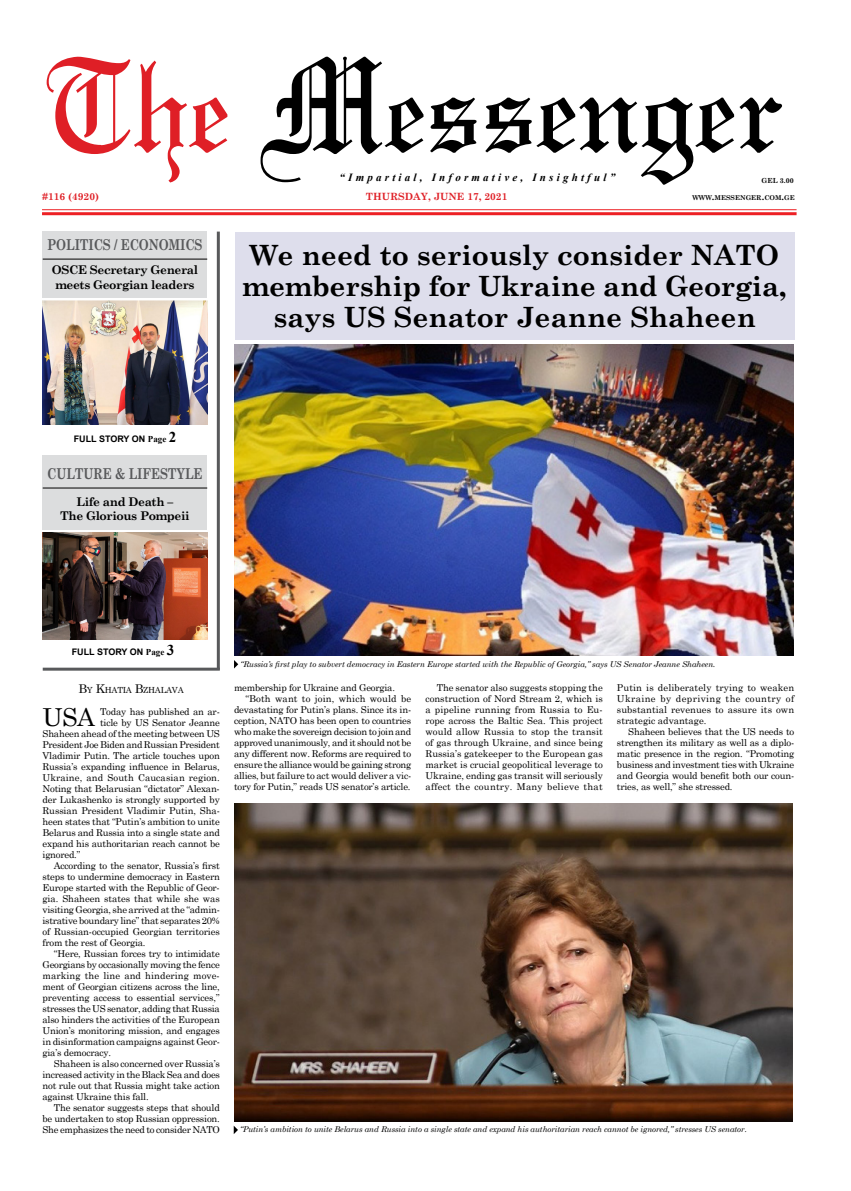
<style>
.page{position:relative;width:851px;height:1191px;background:#fff}
.page>*{position:absolute;margin:0;border:0;box-sizing:border-box;transform-origin:0 0}
.t1{font:700 28px/31px "Century Schoolbook";color:#000;text-align:center}
.t2{font:24.7px "Century Schoolbook";color:#000}
.t3{font:700 15px "Century Schoolbook";letter-spacing:-.01em;color:#58595b;scale:.8 1}
.t4{font:700 12px/14.4px "Century Schoolbook";letter-spacing:-.03em;color:#000}
.t5{font:italic 700 11px "Times New Roman";letter-spacing:.29em;color:#000}
.t6{font:700 10px "Century Schoolbook";color:#df1f26}
.t7{font:9.5px/11px "Century Schoolbook";letter-spacing:-.02em;color:#000;text-align:justify}
.t8{font:9.5px "Century Schoolbook";letter-spacing:.01em;color:#000}
.t9{font:9.5px "Century Schoolbook";letter-spacing:.015em;color:#000}
.t10{font:700 9px "Arial";color:#000}
.t11{font:8.4px "Century Schoolbook";letter-spacing:-.03em;color:#000}
.t12{font:italic 8px "Century Schoolbook";letter-spacing:-.01em;color:#000}
.t13{font:700 7px "Century Schoolbook";color:#000}
.t14{font:700 6.7px "Century Schoolbook";color:#000}
.s1{font-size:9.5px}
.s2{font-family:"Times New Roman"}
.s3{font-family:"Times New Roman";font-size:15px}
.s4{font-size:12px}
</style>
<div class="page">
<svg style="left:260px;top:57px;width:522px;height:128px"></svg>
<svg style="left:47px;top:57px;width:180px;height:125px"></svg>
<hr style="left:42px;top:209px;width:754px;height:1px;background:#ed2024">
<hr style="left:42px;top:212px;width:754px;height:3px;background:#ed2024">
<div style="left:43px;top:232px;width:164px;height:66px;background:#dcddde"></div>
<div style="left:43px;top:455px;width:164px;height:75px;background:#dcddde"></div>
<hr style="left:43px;top:259px;width:164px;height:1px;background:#000">
<hr style="left:43px;top:487px;width:164px;height:1px;background:#000">
<hr style="left:43px;top:667px;width:177px;height:3px;background:#58595b">
<hr style="left:217px;top:232px;width:3px;height:437px;background:#58595b">
<div style="left:235px;top:232px;width:559px;height:107px;background:#dedeec"></div>
<img style="left:43px;top:533px;width:164px;height:106px">
<img style="left:43px;top:300px;width:164px;height:124px">
<svg style="left:234px;top:660px;width:4px;height:8px"></svg>
<svg style="left:234px;top:1126px;width:4px;height:8px"></svg>
<img style="left:234px;top:344px;width:559px;height:312px">
<img style="left:234px;top:804px;width:558px;height:317px">
<p class="t5" style="left:339px;top:169px;width:277px">“Impartial, Informative, Insightful”</p>
<p class="t13" style="left:761px;top:175px;width:34px">GEL 3.00</p>
<p class="t6" style="left:42px;top:189px;width:58px">#116 (4920)</p>
<p class="t6" style="left:366px;top:189px;width:143px">THURSDAY, JUNE 17, 2021</p>
<h3 class="t3" style="left:47px;top:233px;width:196px">POLITICS / ECONOMICS</h3>
<p class="t14" style="left:692px;top:192px;width:104px">WWW<span class="s1">.</span>MESSENGER<span class="s1">.</span>COM<span class="s1">.</span>GE</p>
<h1 class="t1" style="left:242px;top:238px;width:545px">We need to seriously consider NATO membership for Ukraine and Georgia, says US Senator Jeanne Shaheen</h1>
<p class="t4" style="left:52px;top:262px;width:148px">OSCE Secretary General meets Georgian leaders</p>
<p class="t10" style="left:74px;top:433px;width:104px">FULL STORY ON <span class="s2">Page</span> <span class="s3">2</span></p>
<h3 class="t3" style="left:47px;top:461px;width:196px">CULTURE &amp; LIFESTYLE</h3>
<p class="t4" style="left:60px;top:494px;width:131px;text-align:center">Life and Death –<br>The Glorious Pompeii</p>
<p class="t10" style="left:72px;top:646px;width:104px">FULL STORY ON <span class="s2">Page</span> <span class="s3">3</span></p>
<p class="t11" style="left:78px;top:682px;width:107px"><span class="s4">B</span>Y <span class="s4">K</span>HATIA <span class="s4">B</span>ZHALAVA</p>
<h2 class="t2" style="left:43px;top:696px;width:54px">USA</h2>
<p class="t7" style="left:100px;top:705px;width:121px">Today has published an ar-</p>
<p class="t7" style="left:100px;top:716px;width:121px">ticle by US Senator Jeanne</p>
<p class="t7" style="left:43px;top:727px;width:179px">Shaheen ahead of the meeting between US</p>
<p class="t7" style="left:43px;top:738px;width:179px">President Joe Biden and Russian President</p>
<p class="t7" style="left:43px;top:749px;width:179px">Vladimir Putin. The article touches upon</p>
<p class="t7" style="left:43px;top:760px;width:179px">Russia’s expanding influence in Belarus,</p>
<p class="t8" style="left:43px;top:769px;width:179px">Ukraine, and South Caucasian region.</p>
<p class="t7" style="left:43px;top:782px;width:179px">Noting that Belarusian “dictator” Alexan-</p>
<p class="t7" style="left:43px;top:793px;width:179px">der Lukashenko is strongly supported by</p>
<p class="t7" style="left:43px;top:804px;width:179px">Russian President Vladimir Putin, Sha-</p>
<p class="t7" style="left:43px;top:815px;width:179px">heen states that “Putin’s ambition to unite</p>
<p class="t7" style="left:43px;top:826px;width:179px">Belarus and Russia into a single state and</p>
<p class="t7" style="left:43px;top:837px;width:179px">expand his authoritarian reach cannot be</p>
<p class="t7" style="left:43px;top:848px;width:39px">ignored.”</p>
<p class="t7" style="left:54px;top:859px;width:167px">According to the senator, Russia’s first</p>
<p class="t7" style="left:43px;top:870px;width:179px">steps to undermine democracy in Eastern</p>
<p class="t7" style="left:43px;top:881px;width:179px">Europe started with the Republic of Geor-</p>
<p class="t7" style="left:43px;top:892px;width:179px">gia. Shaheen states that while she was</p>
<p class="t7" style="left:43px;top:903px;width:179px">visiting Georgia, she arrived at the “admin-</p>
<p class="t7" style="left:43px;top:914px;width:179px">istrative boundary line” that separates 20%</p>
<p class="t7" style="left:43px;top:925px;width:179px">of Russian-occupied Georgian territories</p>
<p class="t7" style="left:43px;top:936px;width:104px">from the rest of Georgia.</p>
<p class="t7" style="left:54px;top:947px;width:167px">“Here, Russian forces try to intimidate</p>
<p class="t7" style="left:43px;top:958px;width:179px">Georgians by occasionally moving the fence</p>
<p class="t8" style="left:43px;top:967px;width:179px">marking the line and hindering move-</p>
<p class="t7" style="left:43px;top:980px;width:179px">ment of Georgian citizens across the line,</p>
<p class="t7" style="left:43px;top:991px;width:179px">preventing access to essential services,”</p>
<p class="t7" style="left:43px;top:1002px;width:179px">stresses the US senator, adding that Russia</p>
<p class="t7" style="left:43px;top:1013px;width:179px">also hinders the activities of the European</p>
<p class="t7" style="left:43px;top:1024px;width:179px">Union’s monitoring mission, and engages</p>
<p class="t7" style="left:43px;top:1035px;width:179px">in disinformation campaigns against Geor-</p>
<p class="t7" style="left:43px;top:1046px;width:70px">gia’s democracy.</p>
<p class="t7" style="left:54px;top:1057px;width:167px">Shaheen is also concerned over Russia’s</p>
<p class="t7" style="left:43px;top:1068px;width:179px">increased activity in the Black Sea and does</p>
<p class="t7" style="left:43px;top:1079px;width:179px">not rule out that Russia might take action</p>
<p class="t7" style="left:43px;top:1090px;width:108px">against Ukraine this fall.</p>
<p class="t7" style="left:54px;top:1101px;width:167px">The senator suggests steps that should</p>
<p class="t7" style="left:43px;top:1112px;width:179px">be undertaken to stop Russian oppression.</p>
<p class="t7" style="left:43px;top:1123px;width:179px">She emphasizes the need to consider NATO</p>
<p class="t12" style="left:240px;top:657px;width:476px">“Russia’s first play to subvert democracy in Eastern Europe started with the Republic of Georgia,” says US Senator Jeanne Shaheen.</p>
<p class="t7" style="left:234px;top:681px;width:162px">membership for Ukraine and Georgia.</p>
<p class="t9" style="left:245px;top:690px;width:167px">“Both want to join, which would be</p>
<p class="t7" style="left:234px;top:703px;width:179px">devastating for Putin’s plans. Since its in-</p>
<p class="t7" style="left:234px;top:714px;width:179px">ception, NATO has been open to countries</p>
<p class="t7" style="left:234px;top:725px;width:179px">who make the sovereign decision to join and</p>
<p class="t7" style="left:234px;top:736px;width:179px">approved unanimously, and it should not be</p>
<p class="t7" style="left:234px;top:747px;width:179px">any different now. Reforms are required to</p>
<p class="t7" style="left:234px;top:758px;width:179px">ensure the alliance would be gaining strong</p>
<p class="t7" style="left:234px;top:769px;width:179px">allies, but failure to act would deliver a vic-</p>
<p class="t7" style="left:234px;top:780px;width:178px">tory for Putin,” reads US senator’s article.</p>
<p class="t7" style="left:425px;top:681px;width:179px;text-indent:11px">The senator also suggests stopping the construction of Nord Stream 2, which is a pipeline running from Russia to Eu&shy;rope across the Baltic Sea. This project would allow Russia to stop the transit of gas through Ukraine, and since being Russia’s gatekeeper to the European gas market is crucial geopolitical leverage to Ukraine, ending gas transit will seriously affect the country. Many believe that</p>
<p class="t7" style="left:617px;top:681px;width:179px">Putin is deliberately trying to weaken Ukraine by depriving the country of substantial revenues to assure its own strategic advantage.</p>
<p class="t7" style="left:617px;top:725px;width:179px;text-indent:11px">Shaheen believes that the US needs to strengthen its military as well as a diplo&shy;matic presence in the region. “Promoting business and investment ties with Ukraine and Georgia would benefit both our coun&shy;tries, as well,” she stressed.</p>
<p class="t12" style="left:240px;top:1123px;width:508px">“Putin’s ambition to unite Belarus and Russia into a single state and expand his authoritarian reach cannot be ignored,” stresses US senator.</p>
</div>
